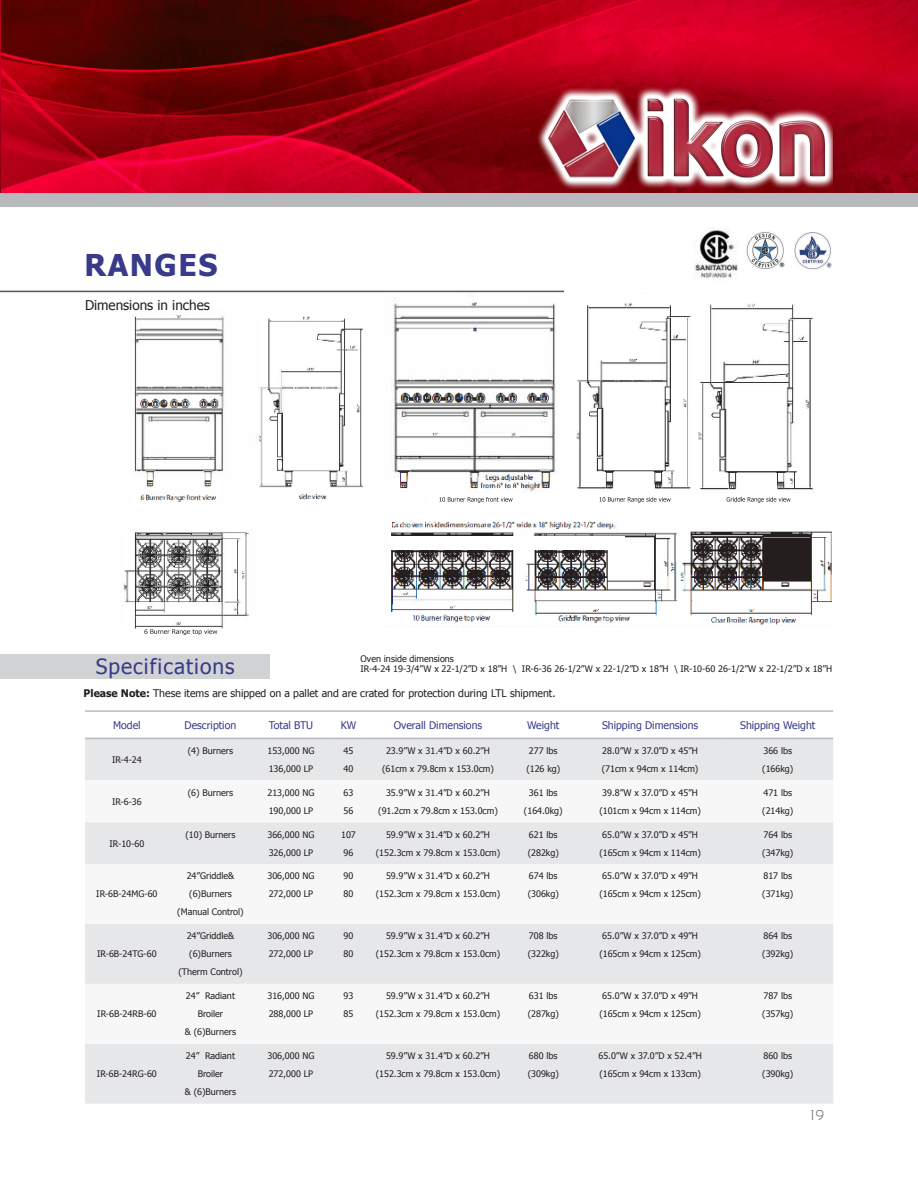
<style>
.page{position:relative;width:918px;height:1188px;background:#fff}
.page>*{position:absolute;margin:0;border:0;box-sizing:border-box;transform-origin:0 0}
.Page_Headline{font:700 30px "Tahoma";letter-spacing:.05em;color:#393a8a}
.Page_Headline-2{font:21px "Tahoma";letter-spacing:.05em;color:#393a89}
.t1{font:300 14.25px "Sansation";color:#57585a}
.t2{font:13.5px "Tahoma";color:#231f20}
.t3{font:10.5px "Tahoma";color:#231f20}
.t4{font:10.5px "Tahoma";color:#393a8a}
.t5{font:9px/18px "Tahoma";color:#231f20;text-align:center}
.s1{font-weight:700}
</style>
<div class="page">
<img style="left:0;top:0;width:918px;height:193px">
<div style="left:0;top:193px;width:918px;height:14px;background:#b8b9bc"></div>
<img style="left:536px;top:86px;width:297px;height:104px">
<img style="left:384px;top:297px;width:448px;height:330px">
<div style="left:428px;top:493px;width:372px;height:12px;background:#fff"></div>
<img style="left:123px;top:315px;width:240px;height:314px">
<div style="left:0;top:655px;width:270px;height:24px;background:#d1d2d4"></div>
<div style="left:85px;top:739px;width:748px;height:365px;background:#e6e7e9"></div>
<svg style="left:85px;top:780px;width:748px;height:264px"></svg>
<hr style="left:85px;top:738px;width:84px;height:1px;background:#b8b9bc">
<hr style="left:169px;top:738px;width:83px;height:1px;background:#b8b9bc">
<hr style="left:252px;top:738px;width:78px;height:1px;background:#b8b9bc">
<hr style="left:330px;top:738px;width:37px;height:1px;background:#b8b9bc">
<hr style="left:367px;top:738px;width:142px;height:1px;background:#b8b9bc">
<hr style="left:509px;top:738px;width:69px;height:1px;background:#b8b9bc">
<hr style="left:578px;top:738px;width:144px;height:1px;background:#b8b9bc">
<hr style="left:722px;top:738px;width:111px;height:1px;background:#b8b9bc">
<hr style="left:85px;top:710px;width:84px;height:2px;background:#b8b9bc">
<hr style="left:169px;top:710px;width:83px;height:2px;background:#b8b9bc">
<hr style="left:252px;top:710px;width:78px;height:2px;background:#b8b9bc">
<hr style="left:330px;top:710px;width:37px;height:2px;background:#b8b9bc">
<hr style="left:367px;top:710px;width:142px;height:2px;background:#b8b9bc">
<hr style="left:509px;top:710px;width:69px;height:2px;background:#b8b9bc">
<hr style="left:578px;top:710px;width:144px;height:2px;background:#b8b9bc">
<hr style="left:722px;top:710px;width:111px;height:2px;background:#b8b9bc">
<hr style="left:0;top:291px;width:564px;height:1px;background:#57585a">
<div style="left:388px;top:536px;width:237px;height:14px;background:#fff"></div>
<svg style="left:144px;top:629px;width:73px;height:6px"></svg>
<svg style="left:727px;top:497px;width:64px;height:6px"></svg>
<svg style="left:600px;top:497px;width:71px;height:6px"></svg>
<svg style="left:439px;top:497px;width:74px;height:6px"></svg>
<img style="left:695px;top:230px;width:43px;height:48px">
<img style="left:746px;top:232px;width:39px;height:37px">
<img style="left:794px;top:232px;width:38px;height:37px">
<p class="Page_Headline" style="left:85px;top:244px;width:134px">RANGES</p>
<p class="t2" style="left:85px;top:296px;width:126px">Dimensions in inches</p>
<p class="Page_Headline-2" style="left:96px;top:652px;width:141px">Specifications</p>
<p class="t5" style="left:361px;top:649px;width:95px">Oven inside dimensions</p>
<p class="t5" style="left:361px;top:660px;width:473px">IR-4-24 19-3/4”W x 22-1/2”D x 18”H \ IR-6-36 26-1/2”W x 22-1/2”D x 18”H \ IR-10-60 26-1/2”W x 22-1/2”D x 18”H</p>
<p class="t3" style="left:84px;top:686px;width:474px"><span class="s1">Please Note:</span> These items are shipped on a pallet and are crated for protection during LTL shipment.</p>
<p class="t4" style="left:113px;top:718px;width:29px">Model</p>
<p class="t4" style="left:185px;top:718px;width:53px">Description</p>
<p class="t4" style="left:269px;top:718px;width:46px">Total BTU</p>
<p class="t4" style="left:341px;top:718px;width:17px">KW</p>
<p class="t4" style="left:394px;top:718px;width:90px">Overall Dimensions</p>
<p class="t4" style="left:527px;top:718px;width:34px">Weight</p>
<p class="t4" style="left:602px;top:718px;width:98px">Shipping Dimensions</p>
<p class="t4" style="left:740px;top:718px;width:77px">Shipping Weight</p>
<p class="t5" style="left:112px;top:750px;width:31px">IR-4-24</p>
<p class="t5" style="left:188px;top:741px;width:47px">(4) Burners</p>
<p class="t5" style="left:267px;top:741px;width:49px">153,000 NG</p>
<p class="t5" style="left:269px;top:759px;width:46px">136,000 LP</p>
<p class="t5" style="left:386px;top:741px;width:105px">23.9”W x 31.4”D x 60.2”H</p>
<p class="t5" style="left:382px;top:759px;width:113px">(61cm x 79.8cm x 153.0cm)</p>
<p class="t5" style="left:529px;top:741px;width:30px">277 lbs</p>
<p class="t5" style="left:526px;top:759px;width:35px">(126 kg)</p>
<p class="t5" style="left:602px;top:741px;width:97px">28.0”W x 37.0”D x 45”H</p>
<p class="t5" style="left:602px;top:759px;width:98px">(71cm x 94cm x 114cm)</p>
<p class="t5" style="left:763px;top:741px;width:30px">366 lbs</p>
<p class="t5" style="left:762px;top:759px;width:33px">(166kg)</p>
<p class="t5" style="left:344px;top:741px;width:11px">45</p>
<p class="t5" style="left:344px;top:759px;width:11px">40</p>
<p class="t5" style="left:112px;top:792px;width:31px">IR-6-36</p>
<p class="t5" style="left:110px;top:834px;width:36px">IR-10-60</p>
<p class="t5" style="left:96px;top:885px;width:63px">IR-6B-24MG-60</p>
<p class="t5" style="left:97px;top:945px;width:61px">IR-6B-24TG-60</p>
<p class="t5" style="left:97px;top:1005px;width:61px">IR-6B-24RB-60</p>
<p class="t5" style="left:97px;top:1064px;width:61px">IR-6B-24RG-60</p>
<p class="t5" style="left:188px;top:783px;width:47px">(6) Burners</p>
<p class="t5" style="left:267px;top:783px;width:49px">213,000 NG</p>
<p class="t5" style="left:269px;top:801px;width:46px">190,000 LP</p>
<p class="t5" style="left:185px;top:825px;width:52px">(10) Burners</p>
<p class="t5" style="left:267px;top:825px;width:49px">366,000 NG</p>
<p class="t5" style="left:269px;top:843px;width:46px">326,000 LP</p>
<p class="t5" style="left:187px;top:867px;width:49px">24”Griddle&amp;</p>
<p class="t5" style="left:177px;top:885px;width:68px">(6)Burners (Manual Control)</p>
<p class="t5" style="left:187px;top:927px;width:49px">24”Griddle&amp;</p>
<p class="t5" style="left:178px;top:945px;width:66px">(6)Burners (Therm Control)</p>
<p class="t5" style="left:186px;top:987px;width:51px">24” Radiant<br>Broiler</p>
<p class="t5" style="left:185px;top:1023px;width:53px">&amp; (6)Burners</p>
<p class="t5" style="left:186px;top:1046px;width:51px">24” Radiant<br>Broiler</p>
<p class="t5" style="left:185px;top:1082px;width:53px">&amp; (6)Burners</p>
<p class="t5" style="left:267px;top:867px;width:49px">306,000 NG</p>
<p class="t5" style="left:269px;top:885px;width:46px">272,000 LP</p>
<p class="t5" style="left:267px;top:927px;width:49px">306,000 NG</p>
<p class="t5" style="left:269px;top:945px;width:46px">272,000 LP</p>
<p class="t5" style="left:267px;top:987px;width:49px">316,000 NG</p>
<p class="t5" style="left:269px;top:1005px;width:46px">288,000 LP</p>
<p class="t5" style="left:267px;top:1046px;width:49px">306,000 NG</p>
<p class="t5" style="left:269px;top:1064px;width:46px">272,000 LP</p>
<p class="t5" style="left:344px;top:783px;width:11px">63</p>
<p class="t5" style="left:344px;top:801px;width:11px">56</p>
<p class="t5" style="left:386px;top:783px;width:105px">35.9”W x 31.4”D x 60.2”H</p>
<p class="t5" style="left:378px;top:801px;width:121px">(91.2cm x 79.8cm x 153.0cm)</p>
<p class="t5" style="left:529px;top:783px;width:30px">361 lbs</p>
<p class="t5" style="left:524px;top:801px;width:40px">(164.0kg)</p>
<p class="t5" style="left:341px;top:825px;width:16px">107</p>
<p class="t5" style="left:344px;top:843px;width:11px">96</p>
<p class="t5" style="left:386px;top:825px;width:105px">59.9”W x 31.4”D x 60.2”H</p>
<p class="t5" style="left:376px;top:843px;width:126px">(152.3cm x 79.8cm x 153.0cm)</p>
<p class="t5" style="left:529px;top:825px;width:30px">621 lbs</p>
<p class="t5" style="left:528px;top:843px;width:33px">(282kg)</p>
<p class="t5" style="left:344px;top:867px;width:11px">90</p>
<p class="t5" style="left:344px;top:885px;width:11px">80</p>
<p class="t5" style="left:386px;top:867px;width:105px">59.9”W x 31.4”D x 60.2”H</p>
<p class="t5" style="left:376px;top:885px;width:126px">(152.3cm x 79.8cm x 153.0cm)</p>
<p class="t5" style="left:529px;top:867px;width:30px">674 lbs</p>
<p class="t5" style="left:528px;top:885px;width:33px">(306kg)</p>
<p class="t5" style="left:344px;top:927px;width:11px">90</p>
<p class="t5" style="left:344px;top:945px;width:11px">80</p>
<p class="t5" style="left:386px;top:927px;width:105px">59.9”W x 31.4”D x 60.2”H</p>
<p class="t5" style="left:376px;top:945px;width:126px">(152.3cm x 79.8cm x 153.0cm)</p>
<p class="t5" style="left:529px;top:927px;width:30px">708 lbs</p>
<p class="t5" style="left:528px;top:945px;width:33px">(322kg)</p>
<p class="t5" style="left:344px;top:987px;width:11px">93</p>
<p class="t5" style="left:344px;top:1005px;width:11px">85</p>
<p class="t5" style="left:386px;top:987px;width:105px">59.9”W x 31.4”D x 60.2”H</p>
<p class="t5" style="left:376px;top:1005px;width:126px">(152.3cm x 79.8cm x 153.0cm)</p>
<p class="t5" style="left:529px;top:987px;width:30px">631 lbs</p>
<p class="t5" style="left:528px;top:1005px;width:33px">(287kg)</p>
<p class="t5" style="left:376px;top:1046px;width:126px">59.9”W x 31.4”D x 60.2”H (152.3cm x 79.8cm x 153.0cm)</p>
<p class="t5" style="left:529px;top:1046px;width:30px">680 lbs</p>
<p class="t5" style="left:528px;top:1064px;width:33px">(309kg)</p>
<p class="t5" style="left:602px;top:783px;width:97px">39.8”W x 37.0”D x 45”H</p>
<p class="t5" style="left:599px;top:801px;width:103px">(101cm x 94cm x 114cm)</p>
<p class="t5" style="left:602px;top:825px;width:97px">65.0”W x 37.0”D x 45”H</p>
<p class="t5" style="left:599px;top:843px;width:103px">(165cm x 94cm x 114cm)</p>
<p class="t5" style="left:602px;top:867px;width:97px">65.0”W x 37.0”D x 49”H</p>
<p class="t5" style="left:599px;top:885px;width:103px">(165cm x 94cm x 125cm)</p>
<p class="t5" style="left:602px;top:927px;width:97px">65.0”W x 37.0”D x 49”H</p>
<p class="t5" style="left:599px;top:945px;width:103px">(165cm x 94cm x 125cm)</p>
<p class="t5" style="left:602px;top:987px;width:97px">65.0”W x 37.0”D x 49”H</p>
<p class="t5" style="left:599px;top:1005px;width:103px">(165cm x 94cm x 125cm)</p>
<p class="t5" style="left:598px;top:1046px;width:105px">65.0”W x 37.0”D x 52.4”H</p>
<p class="t5" style="left:599px;top:1064px;width:103px">(165cm x 94cm x 133cm)</p>
<p class="t5" style="left:763px;top:783px;width:30px">471 lbs</p>
<p class="t5" style="left:762px;top:801px;width:33px">(214kg)</p>
<p class="t5" style="left:763px;top:825px;width:30px">764 lbs</p>
<p class="t5" style="left:762px;top:843px;width:33px">(347kg)</p>
<p class="t5" style="left:763px;top:867px;width:30px">817 lbs</p>
<p class="t5" style="left:762px;top:885px;width:33px">(371kg)</p>
<p class="t5" style="left:763px;top:927px;width:30px">864 lbs</p>
<p class="t5" style="left:762px;top:945px;width:33px">(392kg)</p>
<p class="t5" style="left:763px;top:987px;width:30px">787 lbs</p>
<p class="t5" style="left:762px;top:1005px;width:33px">(357kg)</p>
<p class="t5" style="left:763px;top:1046px;width:30px">860 lbs</p>
<p class="t5" style="left:762px;top:1064px;width:33px">(390kg)</p>
<h3 class="t1" style="left:811px;top:1107px;width:15px">19</h3>
</div>
